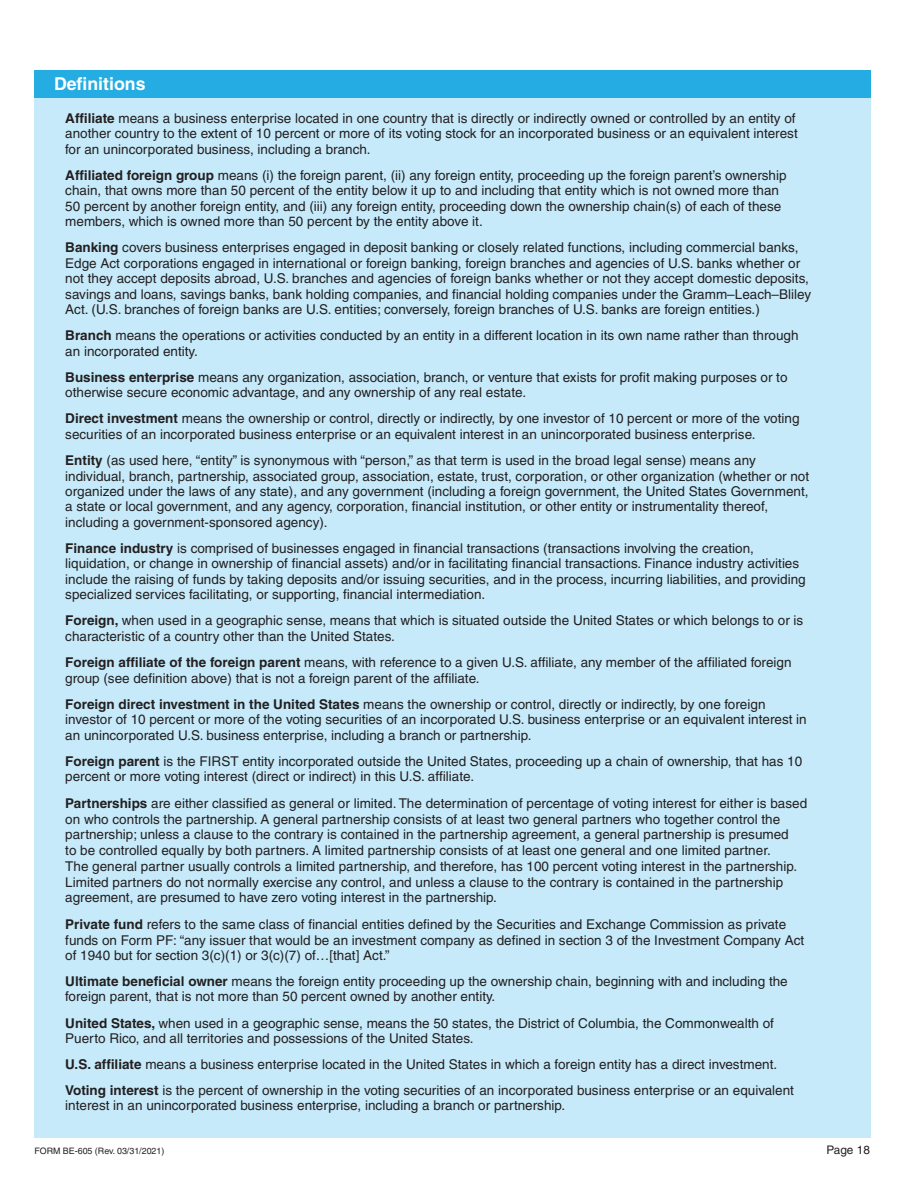
<style>
.page{position:relative;width:918px;height:1188px;background:#fff}
.page>*{position:absolute;margin:0;border:0;box-sizing:border-box;transform-origin:0 0}
.Paragraph_Style1{font:700 17.7px "Helvetica";color:#fff}
.Paragraph_Style149{font:13.5px/15.8px "Helvetica";color:#231f20}
.Paragraph_Style52{font:13.5px/15.5px "Helvetica";color:#231f20}
.Paragraph_Style142{font:13.5px/15.5px "Helvetica";color:#231f20}
.Paragraph_Style98{font:13.5px/15.5px "Helvetica";color:#231f20}
.Paragraph_Style141{font:13.5px/15.5px "Helvetica";color:#231f20}
.Paragraph_Style147{font:13.5px/15.5px "Helvetica";color:#231f20}
.Paragraph_Style140{font:13.5px/15.5px "Helvetica";color:#231f20}
.Paragraph_Style145{font:13.5px/15.5px "Helvetica";color:#231f20}
.Paragraph_Style1-2{font:13.5px/15.5px "Helvetica";color:#231f20}
.Paragraph_Style146{font:13.5px/15.5px "Helvetica";color:#231f20}
.Paragraph_Style144{font:13.5px/15.5px "Helvetica";color:#231f20}
.Paragraph_Style148{font:13.5px/15.5px "Helvetica";color:#231f20}
.Paragraph_Style143{font:13.5px/15.5px "Helvetica";color:#231f20}
.Paragraph_Style1-3{font:11.85px "Helvetica";color:#231f20}
.Paragraph_Style1-4{font:8.85px "Helvetica";color:#231f20}
.s1{font-weight:700}
</style>
<div class="page">
<div style="left:34px;top:70px;width:837px;height:1068px;background:#c6eafa"></div>
<div style="left:34px;top:70px;width:837px;height:28px;background:#25ade3"></div>
<p class="Paragraph_Style1" style="left:54px;top:73px;width:93px">Definitions</p>
<p class="Paragraph_Style140" style="left:65px;top:110px;width:734px"><span class="s1">Affiliate</span> means a business enterprise located in one country that is directly or indirectly owned or controlled by an entity of another country to the extent of 10 percent or more of its voting stock for an incorporated business or an equivalent interest for an unincorporated business, including a branch.</p>
<p class="Paragraph_Style141" style="left:65px;top:167px;width:723px"><span class="s1">Affiliated foreign group</span> means (i) the foreign parent, (ii) any foreign entity, proceeding up the foreign parent’s ownership chain, that owns more than 50 percent of the entity below it up to and including that entity which is not owned more than 50 percent by another foreign entity, and (iii) any foreign entity, proceeding down the ownership chain(s) of each of these members, which is owned more than 50 percent by the entity above it.</p>
<p class="Paragraph_Style142" style="left:65px;top:240px;width:747px"><span class="s1">Banking</span> covers business enterprises engaged in deposit banking or closely related functions, including commercial banks, Edge Act corporations engaged in international or foreign banking, foreign branches and agencies of U.S. banks whether or not they accept deposits abroad, U.S. branches and agencies of foreign banks whether or not they accept domestic deposits, savings and loans, savings banks, bank holding companies, and financial holding companies under the Gramm–Leach–Bliley Act. (U.S. branches of foreign banks are U.S. entities; conversely, foreign branches of U.S. banks are foreign entities.)</p>
<p class="Paragraph_Style143" style="left:65px;top:328px;width:735px"><span class="s1">Branch</span> means the operations or activities conducted by an entity in a different location in its own name rather than through an incorporated entity.</p>
<p class="Paragraph_Style144" style="left:65px;top:369px;width:724px"><span class="s1">Business enterprise</span> means any organization, association, branch, or venture that exists for profit making purposes or to otherwise secure economic advantage, and any ownership of any real estate.</p>
<p class="Paragraph_Style145" style="left:65px;top:411px;width:736px"><span class="s1">Direct investment</span> means the ownership or control, directly or indirectly, by one investor of 10 percent or more of the voting securities of an incorporated business enterprise or an equivalent interest in an unincorporated business enterprise.</p>
<p class="Paragraph_Style98" style="left:65px;top:453px;width:745px"><span class="s1">Entity</span> (as used here, “entity” is synonymous with “person,” as that term is used in the broad legal sense) means any individual, branch, partnership, associated group, association, estate, trust, corporation, or other organization (whether or not organized under the laws of any state), and any government (including a foreign government, the United States Government, a state or local government, and any agency, corporation, financial institution, or other entity or instrumentality thereof, including a government-sponsored agency).</p>
<p class="Paragraph_Style52" style="left:65px;top:541px;width:742px"><span class="s1">Finance industry</span> is comprised of businesses engaged in financial transactions (transactions involving the creation, liquidation, or change in ownership of financial assets) and/or in facilitating financial transactions. Finance industry activities include the raising of funds by taking deposits and/or issuing securities, and in the process, incurring liabilities, and providing specialized services facilitating, or supporting, financial intermediation.</p>
<p class="Paragraph_Style52" style="left:65px;top:613px;width:740px"><span class="s1">Foreign,</span> when used in a geographic sense, means that which is situated outside the United States or which belongs to or is characteristic of a country other than the United States.</p>
<p class="Paragraph_Style146" style="left:65px;top:655px;width:728px"><span class="s1">Foreign affiliate of the foreign parent</span> means, with reference to a given U.S. affiliate, any member of the affiliated foreign group (see definition above) that is not a foreign parent of the affiliate.</p>
<p class="Paragraph_Style147" style="left:65px;top:696px;width:743px"><span class="s1">Foreign direct investment in the United States</span> means the ownership or control, directly or indirectly, by one foreign investor of 10 percent or more of the voting securities of an incorporated U.S. business enterprise or an equivalent interest in an unincorporated U.S. business enterprise, including a branch or partnership.</p>
<p class="Paragraph_Style148" style="left:65px;top:753px;width:738px"><span class="s1">Foreign parent</span> is the FIRST entity incorporated outside the United States, proceeding up a chain of ownership, that has 10 percent or more voting interest (direct or indirect) in this U.S. affiliate.</p>
<p class="Paragraph_Style149" style="left:65px;top:795px;width:743px"><span class="s1">Partnerships</span> are either classified as general or limited. The determination of percentage of voting interest for either is based on who controls the partnership. A general partnership consists of at least two general partners who together control the partnership; unless a clause to the contrary is contained in the partnership agreement, a general partnership is presumed<br>to be controlled equally by both partners. A limited partnership consists of at least one general and one limited partner.<br>The general partner usually controls a limited partnership, and therefore, has 100 percent voting interest in the partnership.<br>Limited partners do not normally exercise any control, and unless a clause to the contrary is contained in the partnership agreement, are presumed to have zero voting interest in the partnership.</p>
<p class="Paragraph_Style149" style="left:65px;top:916px;width:740px"><span class="s1">Private fund</span> refers to the same class of financial entities defined by the Securities and Exchange Commission as private funds on Form PF: “any issuer that would be an investment company as defined in section 3 of the Investment Company Act of 1940 but for section 3(c)(1) or 3(c)(7) of…[that] Act.”</p>
<p class="Paragraph_Style149" style="left:65px;top:973px;width:724px"><span class="s1">Ultimate beneficial owner</span> means the foreign entity proceeding up the ownership chain, beginning with and including the foreign parent, that is not more than 50 percent owned by another entity.</p>
<p class="Paragraph_Style149" style="left:65px;top:1015px;width:710px"><span class="s1">United States,</span> when used in a geographic sense, means the 50 states, the District of Columbia, the Commonwealth of<br>Puerto Rico, and all territories and possessions of the United States.</p>
<p class="Paragraph_Style149" style="left:65px;top:1056px;width:713px"><span class="s1">U.S. affiliate</span> means a business enterprise located in the United States in which a foreign entity has a direct investment.</p>
<p class="Paragraph_Style1-2" style="left:65px;top:1082px;width:730px"><span class="s1">Voting interest</span> is the percent of ownership in the voting securities of an incorporated business enterprise or an equivalent interest in an unincorporated business enterprise, including a branch or partnership.</p>
<p class="Paragraph_Style1-4" style="left:34px;top:1146px;width:131px">FORM BE-605 (Rev. 03/31/2021)</p>
<p class="Paragraph_Style1-3" style="left:826px;top:1143px;width:45px">Page 18</p>
</div>
